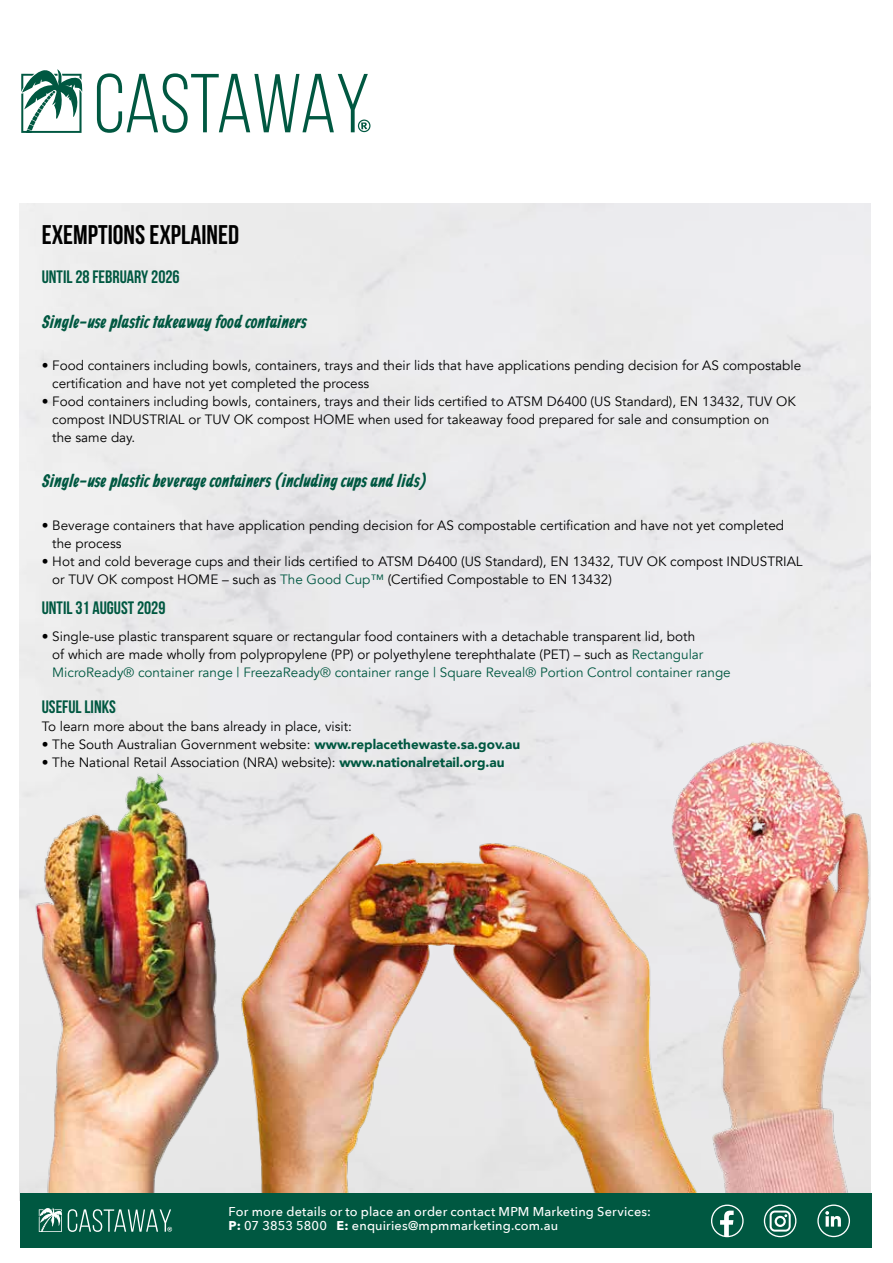
<style>
.page{position:relative;width:893px;height:1263px;background:#fff}
.page>*{position:absolute;margin:0;border:0;box-sizing:border-box;transform-origin:0 0}
.t1{font:700 27px "Bebas Neue";color:#000}
.t2{font:700 18px "Allan";color:#005841}
.t3{font:700 18px "Bebas Neue";color:#005841}
.t4{font:13.5px/18px "Avenir";color:#000}
.t5{font:500 12.75px/14.2px "Avenir Next";letter-spacing:.015em;color:#fff}
.s1{color:#005841}
.s2{font-weight:900;color:#005841}
.s3{font-weight:700}
</style>
<div class="page">
<svg style="left:97px;top:73px;width:274px;height:60px"></svg>
<svg style="left:21px;top:69px;width:62px;height:64px"></svg>
<img style="left:248px;top:824px;width:395px;height:369px">
<img style="left:643px;top:729px;width:229px;height:468px">
<img style="left:19px;top:749px;width:229px;height:452px">
<div style="left:20px;top:1193px;width:851px;height:55px;background:#005841"></div>
<svg style="left:720px;top:1210px;width:14px;height:26px"></svg>
<div style="left:711px;top:1204px;width:33px;height:33px;border:1px solid #fff;border-radius:50%"></div>
<div style="left:770px;top:1210px;width:21px;height:21px;border:2px solid #fff;border-radius:4px"></div>
<svg style="left:775px;top:1214px;width:12px;height:13px"></svg>
<div style="left:764px;top:1204px;width:32px;height:33px;border:1px solid #fff;border-radius:50%"></div>
<svg style="left:825px;top:1211px;width:16px;height:15px"></svg>
<div style="left:817px;top:1204px;width:33px;height:33px;border:1px solid #fff;border-radius:50%"></div>
<svg style="left:39px;top:1207px;width:133px;height:25px"></svg>
<h1 class="t1" style="left:42px;top:220px;width:199px">EXEMPTIONS EXPLAINED</h1>
<h2 class="t3" style="left:42px;top:267px;width:139px">UNTIL 28 FEBRUARY 2026</h2>
<h2 class="t2" style="left:42px;top:312px;width:267px">Single-use plastic takeaway food containers</h2>
<p class="t4" style="left:52px;top:357px;width:750px;text-indent:-11px">• Food containers including bowls, containers, trays and their lids that have applications pending decision for AS compostable certification and have not yet completed the process</p>
<p class="t4" style="left:52px;top:393px;width:745px;text-indent:-11px">• Food containers including bowls, containers, trays and their lids certified to ATSM D6400 (US Standard), EN 13432, TUV OK compost INDUSTRIAL or TUV OK compost HOME when used for takeaway food prepared for sale and consumption on<br>the same day.</p>
<h2 class="t2" style="left:42px;top:471px;width:387px">Single-use plastic beverage containers (including cups and lids)</h2>
<p class="t4" style="left:52px;top:516px;width:733px;text-indent:-11px">• Beverage containers that have application pending decision for AS compostable certification and have not yet completed the process</p>
<p class="t4" style="left:52px;top:552px;width:752px;text-indent:-11px">• Hot and cold beverage cups and their lids certified to ATSM D6400 (US Standard), EN 13432, TUV OK compost INDUSTRIAL or TUV OK compost HOME – such as <span class="s1">The Good Cup™</span> (Certified Compostable to EN 13432)</p>
<h2 class="t3" style="left:42px;top:598px;width:125px">UNTIL 31 AUGUST 2029</h2>
<p class="t4" style="left:52px;top:627px;width:680px;text-indent:-11px">• Single-use plastic transparent square or rectangular food containers with a detachable transparent lid, both<br>of which are made wholly from polypropylene (PP) or polyethylene terephthalate (PET) – such as <span class="s1">Rectangular<br>MicroReady® container range | FreezaReady® container range | Square Reveal® Portion Control container range</span></p>
<h2 class="t3" style="left:42px;top:697px;width:76px">USEFUL LINKS</h2>
<p class="t4" style="left:42px;top:717px;width:312px">To learn more about the bans already in place, visit:</p>
<p class="t4" style="left:42px;top:735px;width:480px">• The South Australian Government website: <span class="s2">www.replacethewaste.sa.gov.au</span></p>
<p class="t4" style="left:42px;top:753px;width:464px">• The National Retail Association (NRA) website): <span class="s2">www.nationalretail.org.au</span></p>
<p class="t5" style="left:229px;top:1204px;width:424px">For more details or to place an order contact MPM Marketing Services:<br><span class="s3">P:</span> 07 3853 5800 <span class="s3">E:</span> enquiries@mpmmarketing.com.au</p>
</div>
